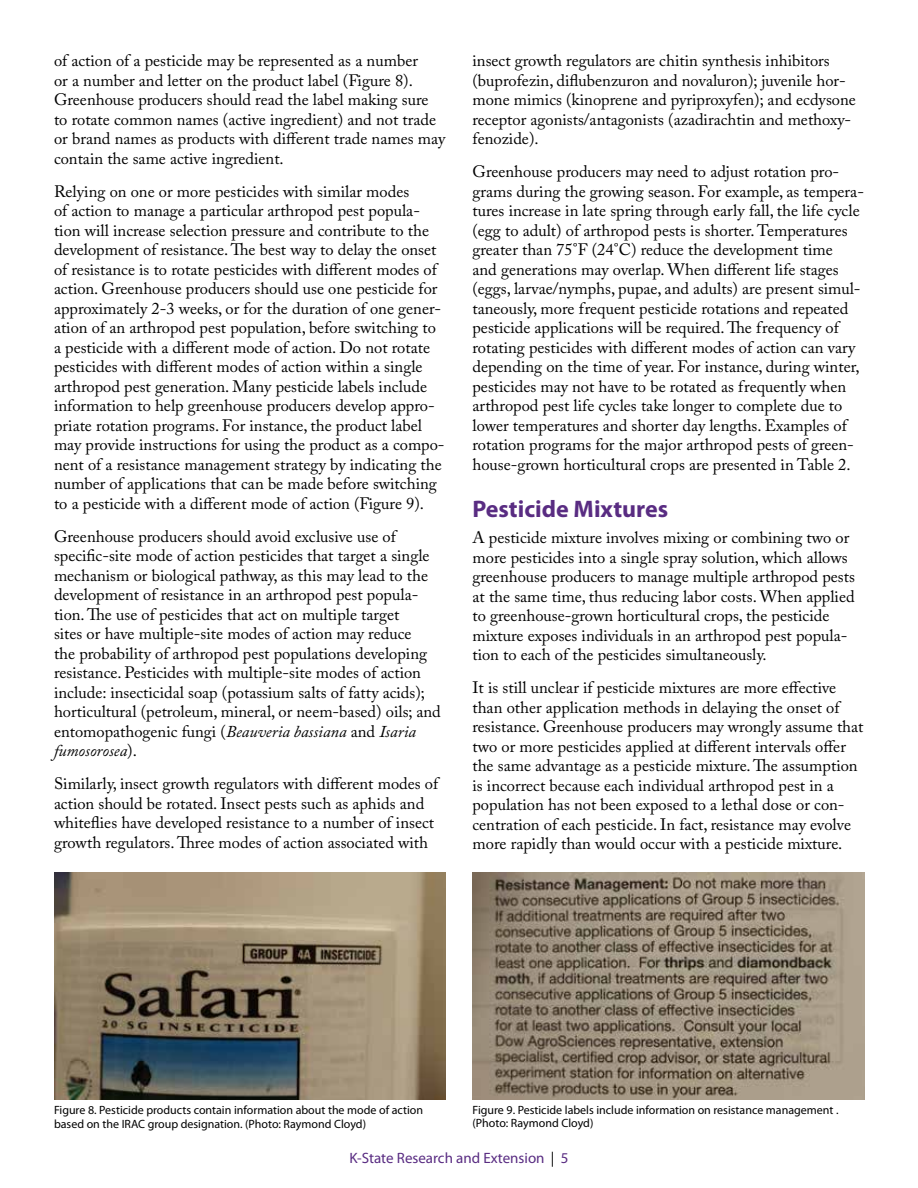
<style>
.page{position:relative;width:918px;height:1188px;background:#fff}
.page>*{position:absolute;margin:0;border:0;box-sizing:border-box;transform-origin:0 0}
.t1{font:700 24px "Myriad Pro";color:#592c82}
.t2{font:16.5px/19.5px "Adobe Caslon Pro";color:#000}
.t3{font:15px "Myriad Pro";color:#592c82}
.t4{font:12px/13.5px "Myriad Pro";color:#000}
.s1{font-style:italic}
.s2{color:#000}
</style>
<div class="page">
<img style="left:54px;top:873px;width:392px;height:227px">
<img style="left:472px;top:873px;width:392px;height:227px">
<p class="t2" style="left:54px;top:51px;width:393px">of action of a pesticide may be represented as a number<br>or a number and letter on the product label (Figure 8).<br>Greenhouse producers should read the label making sure to rotate common names (active ingredient) and not trade or brand names as products with different trade names may contain the same active ingredient.</p>
<p class="t2" style="left:54px;top:181px;width:392px">Relying on one or more pesticides with similar modes<br>of action to manage a particular arthropod pest popula&shy;tion will increase selection pressure and contribute to the development of resistance. The best way to delay the onset of resistance is to rotate pesticides with different modes of action. Greenhouse producers should use one pesticide for approximately 2-3 weeks, or for the duration of one gener&shy;ation of an arthropod pest population, before switching to a pesticide with a different mode of action. Do not rotate pesticides with different modes of action within a single arthropod pest generation. Many pesticide labels include information to help greenhouse producers develop appro&shy;priate rotation programs. For instance, the product label may provide instructions for using the product as a compo&shy;nent of a resistance management strategy by indicating the number of applications that can be made before switching to a pesticide with a different mode of action (Figure 9).</p>
<p class="t2" style="left:54px;top:526px;width:388px">Greenhouse producers should avoid exclusive use of specific-site mode of action pesticides that target a single mechanism or biological pathway, as this may lead to the development of resistance in an arthropod pest popula&shy;tion. The use of pesticides that act on multiple target<br>sites or have multiple-site modes of action may reduce<br>the probability of arthropod pest populations developing resistance. Pesticides with multiple-site modes of action include: insecticidal soap (potassium salts of fatty acids); horticultural (petroleum, mineral, or neem-based) oils; and entomopathogenic fungi (<span class="s1">Beauveria bassiana</span> and <span class="s1">Isaria fumosorosea</span>).</p>
<p class="t2" style="left:54px;top:774px;width:386px">Similarly, insect growth regulators with different modes of action should be rotated. Insect pests such as aphids and whiteflies have developed resistance to a number of insect growth regulators. Three modes of action associated with</p>
<p class="t2" style="left:473px;top:51px;width:385px">insect growth regulators are chitin synthesis inhibitors (buprofezin, diflubenzuron and novaluron); juvenile hor&shy;mone mimics (kinoprene and pyriproxyfen); and ecdysone receptor agonists/antagonists (azadirachtin and methoxy&shy;fenozide).</p>
<p class="t2" style="left:473px;top:162px;width:393px">Greenhouse producers may need to adjust rotation pro&shy;grams during the growing season. For example, as tempera&shy;tures increase in late spring through early fall, the life cycle (egg to adult) of arthropod pests is shorter. Temperatures greater than 75°F (24°C) reduce the development time<br>and generations may overlap. When different life stages (eggs, larvae/nymphs, pupae, and adults) are present simul&shy;taneously, more frequent pesticide rotations and repeated pesticide applications will be required. The frequency of rotating pesticides with different modes of action can vary depending on the time of year. For instance, during winter, pesticides may not have to be rotated as frequently when arthropod pest life cycles take longer to complete due to lower temperatures and shorter day lengths. Examples of rotation programs for the major arthropod pests of green&shy;house-grown horticultural crops are presented in Table 2.</p>
<h1 class="t1" style="left:472px;top:493px;width:197px">Pesticide Mixtures</h1>
<p class="t2" style="left:472px;top:528px;width:384px">A pesticide mixture involves mixing or combining two or more pesticides into a single spray solution, which allows greenhouse producers to manage multiple arthropod pests at the same time, thus reducing labor costs. When applied to greenhouse-grown horticultural crops, the pesticide mixture exposes individuals in an arthropod pest popula&shy;tion to each of the pesticides simultaneously.</p>
<p class="t2" style="left:472px;top:678px;width:393px">It is still unclear if pesticide mixtures are more effective than other application methods in delaying the onset of resistance. Greenhouse producers may wrongly assume that two or more pesticides applied at different intervals offer the same advantage as a pesticide mixture. The assumption is incorrect because each individual arthropod pest in a population has not been exposed to a lethal dose or con&shy;centration of each pesticide. In fact, resistance may evolve more rapidly than would occur with a pesticide mixture.</p>
<p class="t4" style="left:54px;top:1103px;width:371px">Figure 8. Pesticide products contain information about the mode of action based on the IRAC group designation. (Photo: Raymond Cloyd)</p>
<p class="t4" style="left:472px;top:1103px;width:368px">Figure 9. Pesticide labels include information on resistance management . (Photo: Raymond Cloyd)</p>
<p class="t3" style="left:349px;top:1149px;width:221px">K-State Research and Extension <span class="s2">|</span> 5</p>
</div>
